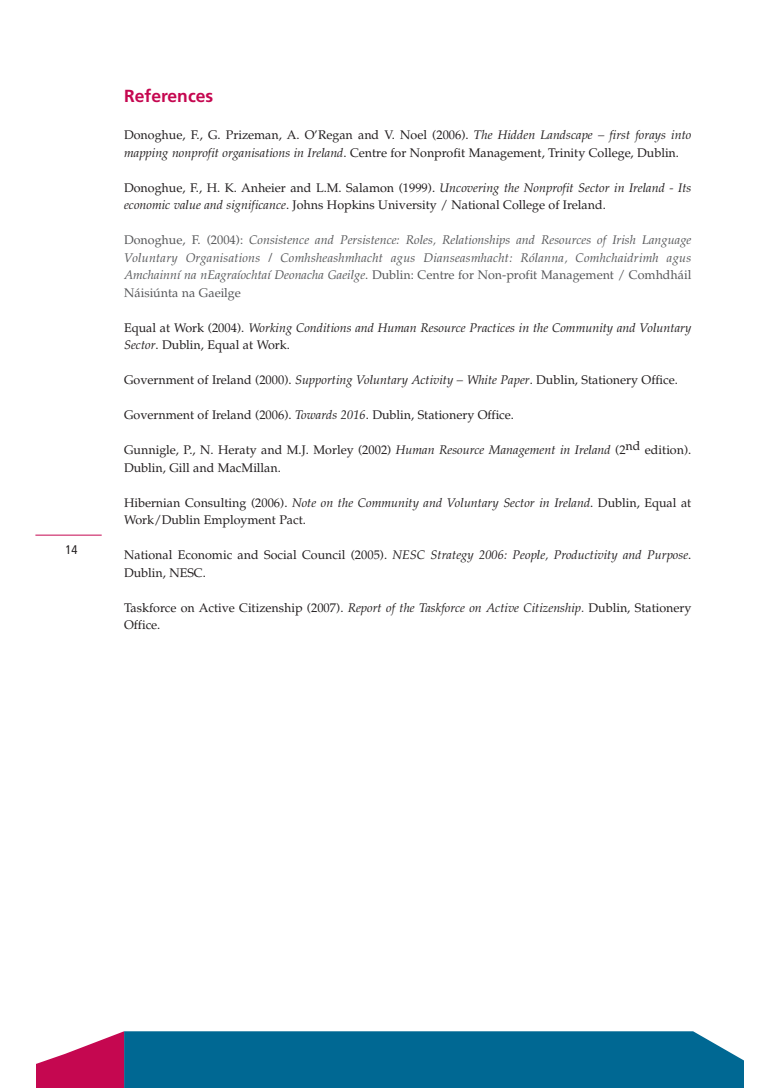
<style>
.page{position:relative;width:780px;height:1088px;background:#fff}
.page>*{position:absolute;margin:0;border:0;box-sizing:border-box;transform-origin:0 0}
.t1{font:700 17.5px "Frutiger";color:#c50750}
.t2{font:12.5px/17.5px "Palatino";color:#231f20}
.t3{font:italic 12.5px/17.5px "Palatino";letter-spacing:.015em;color:#57585a;text-align:justify}
.t4{font:italic 12.5px/17.5px "Palatino";color:#231f20}
.t5{font:condensed 12.5px "Frutiger";color:#231f20}
.s1{font-style:italic}
.s2{font-style:normal}
.s3{font-weight:700}
</style>
<div class="page">
<hr style="left:35px;top:535px;width:67px;height:1px;background:#c50750">
<div style="left:124px;top:1031px;width:620px;height:57px;background:#006893"></div>
<svg style="left:36px;top:1031px;width:88px;height:57px"></svg>
<p class="t5" style="left:65px;top:544px;width:14px">14</p>
<h1 class="t1" style="left:124px;top:89px;width:91px">References</h1>
<p class="t2" style="left:124px;top:126px;width:568px">Donoghue, F., G. Prizeman, A. O’Regan and V. Noel (2006). <span class="s1">The Hidden Landscape – first forays into mapping nonprofit organisations in Ireland</span>. Centre for Nonprofit Management, Trinity College, Dublin.</p>
<p class="t2" style="left:124px;top:179px;width:569px">Donoghue, F., H. K. Anheier and L.M. Salamon (1999). <span class="s1">Uncovering the Nonprofit Sector in Ireland - Its economic value and significance</span>. Johns Hopkins University / National College of Ireland.</p>
<p class="t3" style="left:124px;top:231px;width:569px"><span class="s2">Donoghue, F. (2004):</span> Consistence and Persistence: Roles, Relationships and Resources of Irish Language Voluntary Organisations <span class="s3">/</span> Comhsheashmhacht agus Dianseasmhacht: Rólanna, Comhchaidrimh agus Amchainní na nEagraíochtaí Deonacha Gaeilge<span class="s2">. Dublin: Centre for Non-profit Management / Comhdháil Náisiúnta na Gaeilge</span></p>
<p class="t4" style="left:124px;top:319px;width:568px"><span class="s2">Equal at Work (2004).</span> Working Conditions and Human Resource Practices in the Community and Voluntary<br>Sector<span class="s2">. Dublin, Equal at Work.</span></p>
<p class="t2" style="left:124px;top:371px;width:555px">Government of Ireland (2000). <span class="s1">Supporting Voluntary Activity – White Paper</span>. Dublin, Stationery Office.</p>
<p class="t2" style="left:124px;top:406px;width:391px">Government of Ireland (2006). <span class="s1">Towards 2016</span>. Dublin, Stationery Office.</p>
<p class="t2" style="left:124px;top:441px;width:568px">Gunnigle, P., N. Heraty and M.J. Morley (2002) <span class="s1">Human Resource Management in Ireland</span> (2nd edition).<br>Dublin, Gill and MacMillan.</p>
<p class="t2" style="left:124px;top:494px;width:568px">Hibernian Consulting (2006). <span class="s1">Note on the Community and Voluntary Sector in Ireland</span>. Dublin, Equal at<br>Work/Dublin Employment Pact.</p>
<p class="t2" style="left:124px;top:546px;width:568px">National Economic and Social Council (2005). <span class="s1">NESC Strategy 2006: People, Productivity and Purpose</span>.<br>Dublin, NESC.</p>
<p class="t2" style="left:124px;top:599px;width:568px">Taskforce on Active Citizenship (2007). <span class="s1">Report of the Taskforce on Active Citizenship.</span> Dublin, Stationery<br>Office.</p>
</div>
